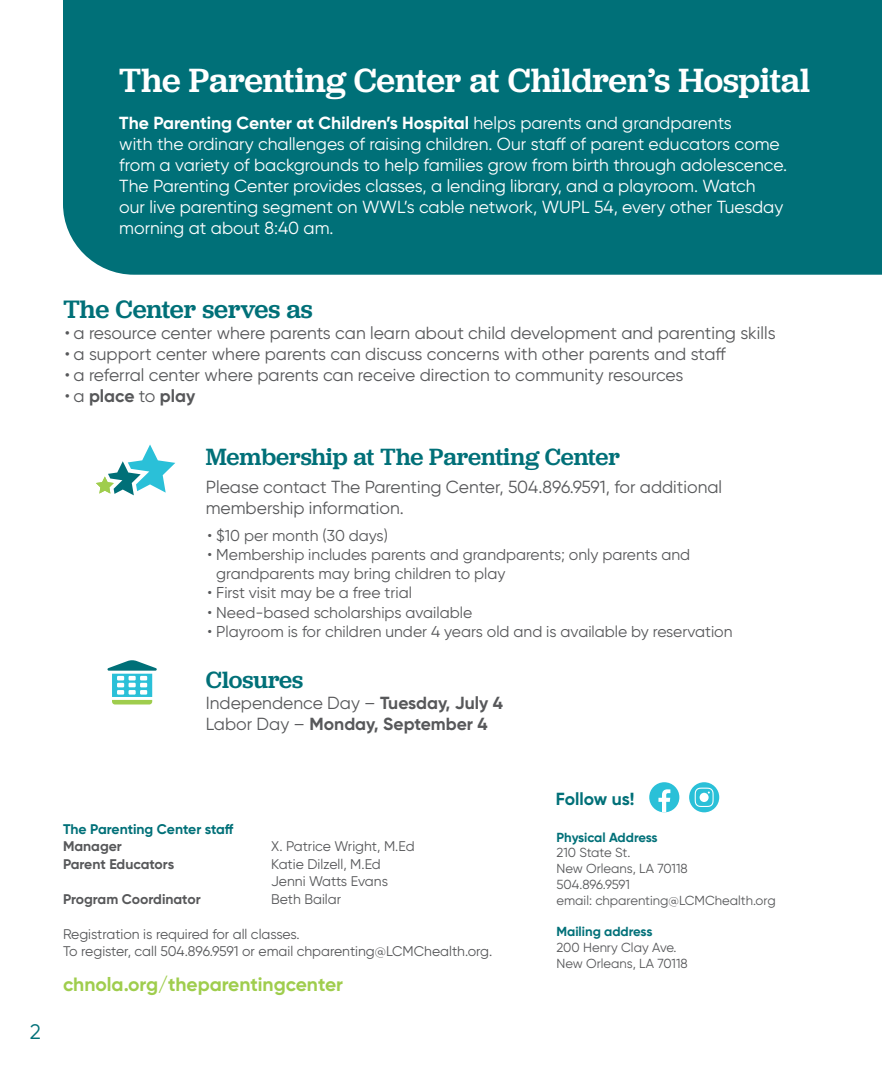
<style>
.page{position:relative;width:882px;height:1071px;background:#fff}
.page>*{position:absolute;margin:0;border:0;box-sizing:border-box;transform-origin:0 0}
._18_21_headline_-_me{font:500 35px "Jubilat";letter-spacing:-.005em;color:#fff}
._15_18_headline_-_me{font:500 26.25px "Jubilat";letter-spacing:-.005em;color:#007078}
._15_18_headline_-_me-2{font:500 24.5px "Jubilat";color:#007078}
._7_5_9_legal_-_regul{font:21px "Gilroy";color:#007078}
._10_12_body_copy_-_r{font:700 19.25px "Gilroy";color:#9fcd4d}
._10_12_body_copy_-_r-2{font:17.5px/21px "Gilroy";color:#fff}
._10_12_body_copy_-_r-3{font:17.5px/21px "Gilroy";color:#57585a}
._10_12_body_copy_-_b{font:700 17.5px "Gilroy";color:#57585a}
._10_12_body_copy_-_b-2{font:17.5px "Gilroy";color:#57585a}
._10_12_body_copy_-_b-3{font:700 17.5px "Gilroy";color:#007078}
.t1{font:15.75px/19.2px "Gilroy";color:#57585a}
._10_12_body_copy_-_r-4{font:14px "Gilroy";color:#57585a}
._10_12_body_copy_-_r-5{font:700 14px "Gilroy";color:#57585a}
._10_12_body_copy_-_b-4{font:700 14px "Gilroy";color:#007078}
._7_5_9_legal_-_regul-2{font:13.12px "Gilroy";color:#57585a}
._7_5_9_legal_-_regul-3{font:700 13.12px "Gilroy";color:#007078}
.s1{font-weight:700}
.s2{font-weight:400}
</style>
<div class="page">
<svg style="left:107px;top:660px;width:50px;height:45px"></svg>
<div style="left:649px;top:782px;width:30px;height:30px;background:#2ac0d8;border-radius:50%"></div>
<svg style="left:658px;top:789px;width:12px;height:23px"></svg>
<div style="left:689px;top:782px;width:30px;height:30px;background:#2ac0d8;border-radius:50%"></div>
<svg style="left:694px;top:787px;width:20px;height:20px"></svg>
<div style="left:63px;top:0;width:819px;height:275px;background:#007078"></div>
<svg style="left:96px;top:445px;width:79px;height:50px"></svg>
<p class="_18_21_headline_-_me" style="left:119px;top:58px;width:693px">The Parenting Center at Children’s Hospital</p>
<p class="_10_12_body_copy_-_r-2" style="left:119px;top:113px;width:669px"><span class="s1">The Parenting Center at Children’s Hospital</span> helps parents and grandparents<br>with the ordinary challenges of raising children. Our staff of parent educators come from a variety of backgrounds to help families grow from birth through adolescence.<br>The Parenting Center provides classes, a lending library, and a playroom. Watch<br>our live parenting segment on WWL’s cable network, WUPL 54, every other Tuesday morning at about 8:40 am.</p>
<p class="_15_18_headline_-_me" style="left:63px;top:292px;width:251px">The Center serves as</p>
<p class="_10_12_body_copy_-_r-3" style="left:65px;top:323px;width:712px">• a resource center where parents can learn about child development and parenting skills</p>
<p class="_10_12_body_copy_-_r-3" style="left:65px;top:344px;width:663px">• a support center where parents can discuss concerns with other parents and staff</p>
<p class="_10_12_body_copy_-_r-3" style="left:65px;top:365px;width:620px">• a referral center where parents can receive direction to community resources</p>
<p class="_10_12_body_copy_-_b" style="left:65px;top:385px;width:132px"><span class="s2">• a</span> place <span class="s2">to</span> play</p>
<p class="_15_18_headline_-_me-2" style="left:206px;top:441px;width:416px">Membership at The Parenting Center</p>
<p class="_10_12_body_copy_-_r-3" style="left:206px;top:477px;width:518px">Please contact The Parenting Center, 504.896.9591, for additional membership information.</p>
<p class="t1" style="left:208px;top:525px;width:182px">• $10 per month (30 days)</p>
<p class="t1" style="left:216px;top:545px;width:475px;text-indent:-9px">• Membership includes parents and grandparents; only parents and grandparents may bring children to play</p>
<p class="t1" style="left:208px;top:583px;width:206px">• First visit may be a free trial</p>
<p class="t1" style="left:208px;top:602px;width:266px">• Need-based scholarships available</p>
<p class="t1" style="left:208px;top:622px;width:527px">• Playroom is for children under 4 years old and is available by reservation</p>
<p class="_15_18_headline_-_me-2" style="left:206px;top:664px;width:99px">Closures</p>
<p class="_10_12_body_copy_-_b-2" style="left:206px;top:693px;width:299px">Independence Day – <span class="s1">Tuesday, July 4</span></p>
<p class="_10_12_body_copy_-_b" style="left:206px;top:713px;width:283px"><span class="s2">Labor Day –</span> Monday, September 4</p>
<p class="_7_5_9_legal_-_regul" style="left:30px;top:1019px;width:13px">2</p>
<p class="_10_12_body_copy_-_b-4" style="left:63px;top:820px;width:172px">The Parenting Center staff</p>
<p class="_10_12_body_copy_-_r-5" style="left:63px;top:838px;width:60px">Manager</p>
<p class="_10_12_body_copy_-_r-4" style="left:271px;top:838px;width:145px">X. Patrice Wright, M.Ed</p>
<p class="_10_12_body_copy_-_r-5" style="left:63px;top:855px;width:113px">Parent Educators</p>
<p class="_10_12_body_copy_-_r-4" style="left:271px;top:855px;width:111px">Katie Dilzell, M.Ed</p>
<p class="_10_12_body_copy_-_r-4" style="left:271px;top:873px;width:118px">Jenni Watts Evans</p>
<p class="_10_12_body_copy_-_r-5" style="left:63px;top:890px;width:139px">Program Coordinator</p>
<p class="_10_12_body_copy_-_r-4" style="left:271px;top:890px;width:71px">Beth Bailar</p>
<p class="_10_12_body_copy_-_r-4" style="left:63px;top:925px;width:238px">Registration is required for all classes.</p>
<p class="_10_12_body_copy_-_r-4" style="left:63px;top:943px;width:431px">To register, call 504.896.9591 or email chparenting@LCMChealth.org.</p>
<p class="_10_12_body_copy_-_r" style="left:63px;top:972px;width:282px">chnola.org/theparentingcenter</p>
<p class="_10_12_body_copy_-_b-3" style="left:556px;top:788px;width:80px">Follow us!</p>
<p class="_7_5_9_legal_-_regul-3" style="left:556px;top:829px;width:103px">Physical Address</p>
<p class="_7_5_9_legal_-_regul-2" style="left:556px;top:845px;width:75px">210 State St.</p>
<p class="_7_5_9_legal_-_regul-2" style="left:556px;top:861px;width:133px">New Orleans, LA 70118</p>
<p class="_7_5_9_legal_-_regul-2" style="left:556px;top:876px;width:75px">504.896.9591</p>
<p class="_7_5_9_legal_-_regul-2" style="left:556px;top:892px;width:221px">email: chparenting@LCMChealth.org</p>
<p class="_7_5_9_legal_-_regul-3" style="left:556px;top:923px;width:97px">Mailing address</p>
<p class="_7_5_9_legal_-_regul-2" style="left:556px;top:939px;width:122px">200 Henry Clay Ave.</p>
<p class="_7_5_9_legal_-_regul-2" style="left:556px;top:955px;width:133px">New Orleans, LA 70118</p>
</div>
